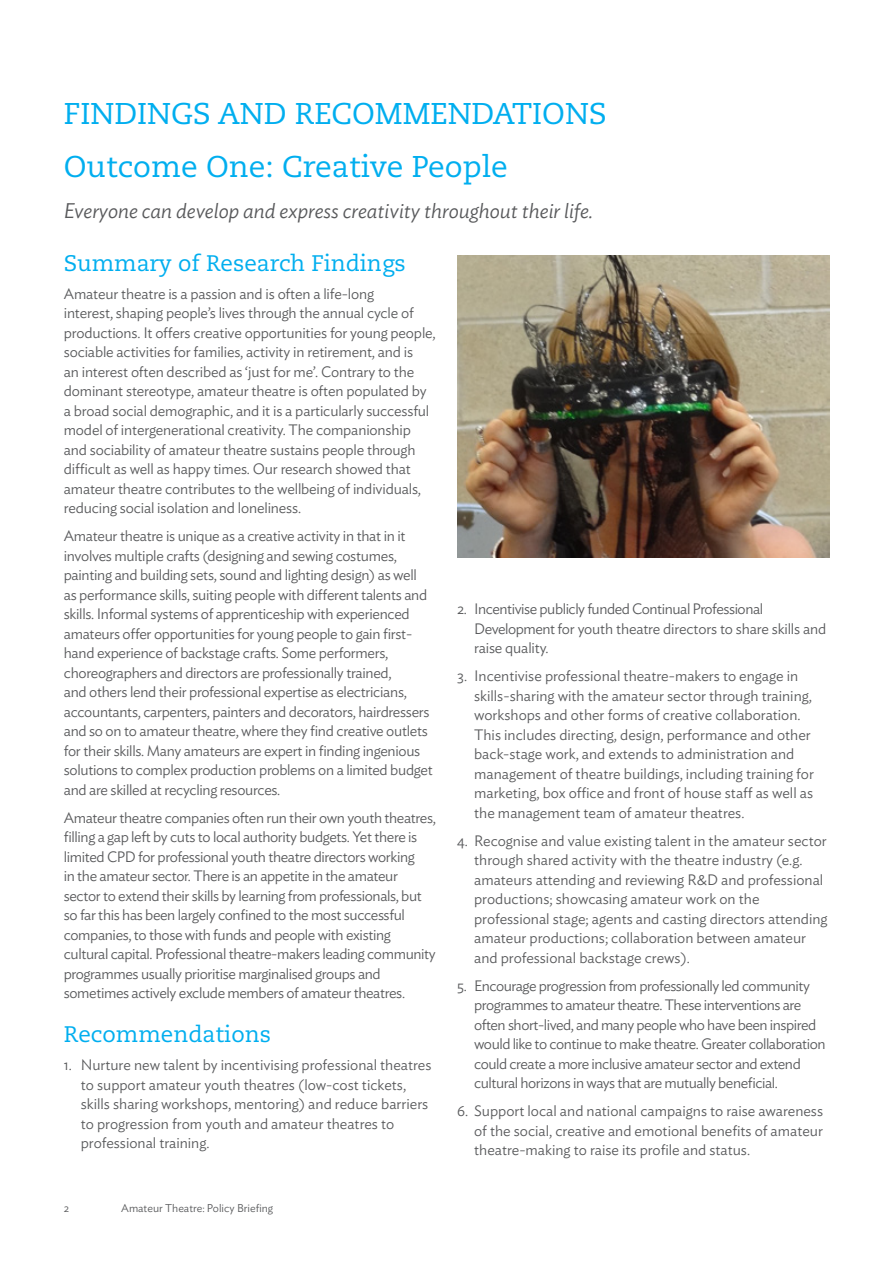
<style>
.page{position:relative;width:893px;height:1263px;background:#fff}
.page>*{position:absolute;margin:0;border:0;box-sizing:border-box;transform-origin:0 0}
.t1{font:30px/52.9px "Caecilia";color:#00aeef}
.t2{font:22.5px "Caecilia";color:#00aeef}
.t3{font:italic 300 21px "Ideal Sans";color:#58595b}
.t4{font:300 15px/19.5px "Ideal Sans";letter-spacing:-.02em;color:#58595b}
.t5{font:300 15px/19.5px "Ideal Sans";color:#58595b}
.t6{font:300 11.25px "Ideal Sans";color:#58595b}
</style>
<div class="page">
<img style="left:457px;top:255px;width:372px;height:303px">
<h1 class="t1" style="left:64px;top:88px;width:544px">FINDINGS AND RECOMMENDATIONS<br>Outcome One: Creative People</h1>
<h3 class="t3" style="left:64px;top:195px;width:531px">Everyone can develop and express creativity throughout their life.</h3>
<h2 class="t2" style="left:64px;top:250px;width:343px">Summary of Research Findings</h2>
<p class="t4" style="left:64px;top:282px;width:373px">Amateur theatre is a passion and is often a life-long<br>interest, shaping people’s lives through the annual cycle of productions. It offers creative opportunities for young people, sociable activities for families, activity in retirement, and is<br>an interest often described as ‘just for me’. Contrary to the dominant stereotype, amateur theatre is often populated by a broad social demographic, and it is a particularly successful model of intergenerational creativity. The companionship and sociability of amateur theatre sustains people through difficult as well as happy times. Our research showed that amateur theatre contributes to the wellbeing of individuals, reducing social isolation and loneliness.</p>
<p class="t4" style="left:64px;top:525px;width:371px">Amateur theatre is unique as a creative activity in that in it involves multiple crafts (designing and sewing costumes, painting and building sets, sound and lighting design) as well as performance skills, suiting people with different talents and skills. Informal systems of apprenticeship with experienced amateurs offer opportunities for young people to gain first&shy;hand experience of backstage crafts. Some performers, choreographers and directors are professionally trained,<br>and others lend their professional expertise as electricians, accountants, carpenters, painters and decorators, hairdressers and so on to amateur theatre, where they find creative outlets for their skills. Many amateurs are expert in finding ingenious solutions to complex production problems on a limited budget and are skilled at recycling resources.</p>
<p class="t4" style="left:64px;top:806px;width:374px">Amateur theatre companies often run their own youth theatres, filling a gap left by cuts to local authority budgets. Yet there is limited CPD for professional youth theatre directors working<br>in the amateur sector. There is an appetite in the amateur sector to extend their skills by learning from professionals, but so far this has been largely confined to the most successful companies, to those with funds and people with existing cultural capital. Professional theatre-makers leading community programmes usually prioritise marginalised groups and sometimes actively exclude members of amateur theatres.</p>
<h2 class="t2" style="left:64px;top:1021px;width:209px">Recommendations</h2>
<p class="t5" style="left:81px;top:1054px;width:352px;text-indent:-17px">1. Nurture new talent by incentivising professional theatres to support amateur youth theatres (low-cost tickets, skills sharing workshops, mentoring) and reduce barriers to progression from youth and amateur theatres to professional training.</p>
<p class="t4" style="left:474px;top:598px;width:354px;text-indent:-17px">2. Incentivise publicly funded Continual Professional<br>Development for youth theatre directors to share skills and raise quality.</p>
<p class="t5" style="left:474px;top:665px;width:341px;text-indent:-17px">3. Incentivise professional theatre-makers to engage in skills-sharing with the amateur sector through training, workshops and other forms of creative collaboration.<br>This includes directing, design, performance and other back-stage work, and extends to administration and management of theatre buildings, including training for marketing, box office and front of house staff as well as the management team of amateur theatres.</p>
<p class="t5" style="left:474px;top:829px;width:355px;text-indent:-17px">4. Recognise and value existing talent in the amateur sector through shared activity with the theatre industry (e.g. amateurs attending and reviewing R&amp;D and professional productions; showcasing amateur work on the professional stage; agents and casting directors attending amateur productions; collaboration between amateur and professional backstage crews).</p>
<p class="t4" style="left:474px;top:974px;width:353px;text-indent:-17px">5. Encourage progression from professionally led community programmes to amateur theatre. These interventions are often short-lived, and many people who have been inspired would like to continue to make theatre. Greater collaboration could create a more inclusive amateur sector and extend cultural horizons in ways that are mutually beneficial.</p>
<p class="t4" style="left:474px;top:1100px;width:350px;text-align:justify;text-indent:-17px">6. Support local and national campaigns to raise awareness of the social, creative and emotional benefits of amateur theatre-making to raise its profile and status.</p>
<p class="t6" style="left:64px;top:1199px;width:7px">2</p>
<p class="t6" style="left:121px;top:1199px;width:153px">Amateur Theatre: Policy Briefing</p>
</div>
